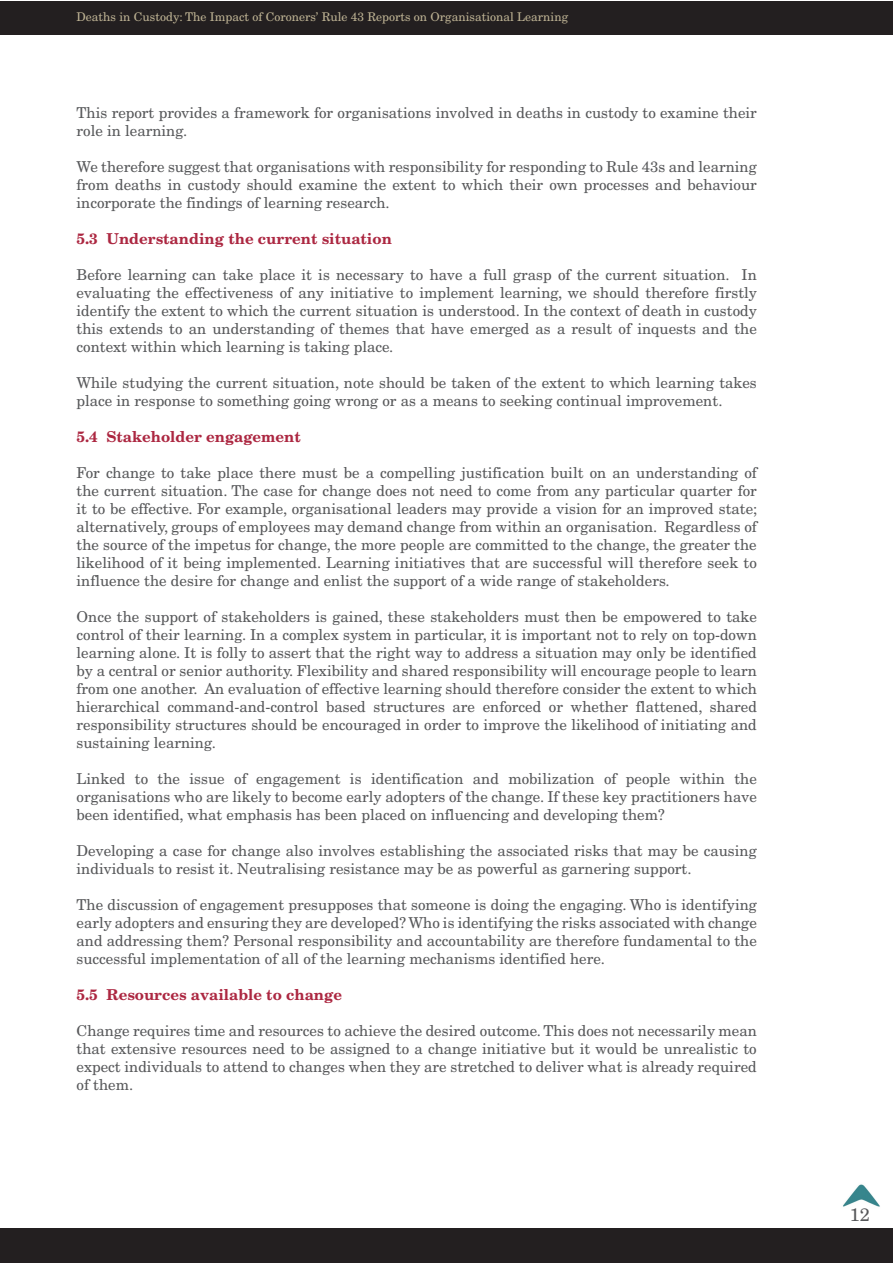
<style>
.page{position:relative;width:893px;height:1263px;background:#fff}
.page>*{position:absolute;margin:0;border:0;box-sizing:border-box;transform-origin:0 0}
.t1{font:18px "New Century Schlbk";color:#57585a}
.t2{font:15px/18px "New Century Schlbk";color:#57585a;text-align:justify}
.t3{font:700 15px "New Century Schlbk";color:#ac2741}
.t4{font:12px "New Century Schlbk";color:#beb394}
</style>
<div class="page">
<img style="left:843px;top:1184px;width:37px;height:23px">
<div style="left:0;top:1px;width:892px;height:33px;background:#231f20"></div>
<div style="left:0;top:1229px;width:892px;height:34px;background:#231f20"></div>
<p class="t4" style="left:77px;top:10px;width:493px">Deaths in Custody: The Impact of Coroners’ Rule 43 Reports on Organisational Learning</p>
<p class="t2" style="left:77px;top:104px;width:682px">This report provides a framework for organisations involved in deaths in custody to examine their role in learning.</p>
<p class="t2" style="left:77px;top:158px;width:682px">We therefore suggest that organisations with responsibility for responding to Rule 43s and learning from deaths in custody should examine the extent to which their own processes and behaviour incorporate the findings of learning research.</p>
<p class="t3" style="left:77px;top:229px;width:317px">5.3 Understanding the current situation</p>
<p class="t2" style="left:77px;top:266px;width:682px">Before learning can take place it is necessary to have a full grasp of the current situation. In evaluating the effectiveness of any initiative to implement learning, we should therefore firstly identify the extent to which the current situation is understood. In the context of death in custody this extends to an understanding of themes that have emerged as a result of inquests and the context within which learning is taking place.</p>
<p class="t2" style="left:77px;top:374px;width:682px">While studying the current situation, note should be taken of the extent to which learning takes place in response to something going wrong or as a means to seeking continual improvement.</p>
<p class="t3" style="left:77px;top:427px;width:226px">5.4 Stakeholder engagement</p>
<p class="t2" style="left:77px;top:464px;width:682px">For change to take place there must be a compelling justification built on an understanding of the current situation. The case for change does not need to come from any particular quarter for it to be effective. For example, organisational leaders may provide a vision for an improved state; alternatively, groups of employees may demand change from within an organisation. Regardless of the source of the impetus for change, the more people are committed to the change, the greater the likelihood of it being implemented. Learning initiatives that are successful will therefore seek to influence the desire for change and enlist the support of a wide range of stakeholders.</p>
<p class="t2" style="left:77px;top:608px;width:682px">Once the support of stakeholders is gained, these stakeholders must then be empowered to take control of their learning. In a complex system in particular, it is important not to rely on top-down learning alone. It is folly to assert that the right way to address a situation may only be identified by a central or senior authority. Flexibility and shared responsibility will encourage people to learn from one another. An evaluation of effective learning should therefore consider the extent to which hierarchical command-and-control based structures are enforced or whether flattened, shared responsibility structures should be encouraged in order to improve the likelihood of initiating and sustaining learning.</p>
<p class="t2" style="left:77px;top:770px;width:682px">Linked to the issue of engagement is identification and mobilization of people within the organisations who are likely to become early adopters of the change. If these key practitioners have been identified, what emphasis has been placed on influencing and developing them?</p>
<p class="t2" style="left:77px;top:842px;width:682px">Developing a case for change also involves establishing the associated risks that may be causing individuals to resist it. Neutralising resistance may be as powerful as garnering support.</p>
<p class="t2" style="left:77px;top:896px;width:682px">The discussion of engagement presupposes that someone is doing the engaging. Who is identifying early adopters and ensuring they are developed? Who is identifying the risks associated with change and addressing them? Personal responsibility and accountability are therefore fundamental to the successful implementation of all of the learning mechanisms identified here.</p>
<p class="t3" style="left:77px;top:985px;width:267px">5.5 Resources available to change</p>
<p class="t2" style="left:77px;top:1022px;width:682px">Change requires time and resources to achieve the desired outcome. This does not necessarily mean that extensive resources need to be assigned to a change initiative but it would be unrealistic to expect individuals to attend to changes when they are stretched to deliver what is already required of them.</p>
<p class="t1" style="left:850px;top:1204px;width:22px">12</p>
</div>
